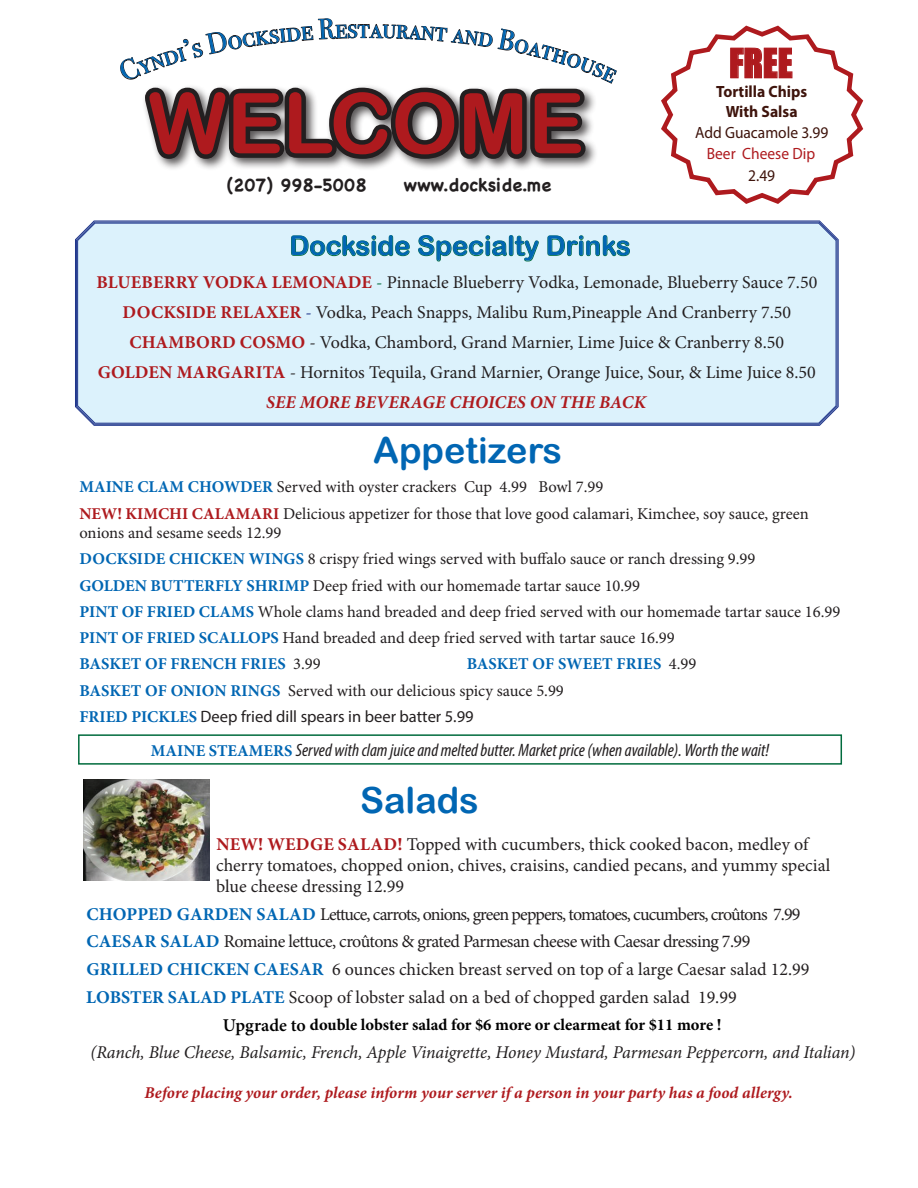
<style>
.page{position:relative;width:918px;height:1188px;background:#fff}
.page>*{position:absolute;margin:0;border:0;box-sizing:border-box;transform-origin:0 0}
.t1{font:84px "Arial Rounded MT Bold";color:#ae1a1e}
.t2{font:37.5px "Impact";color:#ae1a1e;scale:.95 1}
.t3{font:36px "Arial Rounded MT Bold";color:#0166b3}
.t4{font:28.5px "Bodoni Svty Two SCITCTT";color:#0166b3}
.t5{font:27px "Arial Rounded MT Bold";color:#0166b3}
.t6{font:18px/30px "Minion Pro";letter-spacing:-.005em;color:#231f20;text-align:center}
.t7{font:18px/27.8px "Minion Pro";letter-spacing:-.03em;color:#231f20}
.t8{font:italic 18px "Minion Pro";letter-spacing:-.01em;color:#231f20}
.t9{font:italic condensed 18px "Myriad Pro";color:#231f20}
.t10{font:700 18px "Chalkboard";color:#231f20}
.t11{font:16.5px/26.2px "Minion Pro";color:#231f20}
.t12{font:italic 700 16.5px "Minion Pro";letter-spacing:.005em;color:#ae1a1e}
.t13{font:700 16.5px "Minion Pro";letter-spacing:-.005em;color:#000}
.t14{font:16.5px "Myriad Pro";color:#231f20}
.t15{font:700 16.35px/19.6px "Myriad Pro";color:#3e140c;text-align:center;scale:.95 1}
.t16{font:16.35px "Myriad Pro";color:#3e140c;scale:.95 1}
.t17{font:16.35px "Myriad Pro";color:#ae1a1e;scale:.95 1}
.s1{font-weight:700;color:#ae1a1e}
.s2{color:#016b3d}
.s3{color:#1e358b}
.s4{font-weight:700;font-style:italic;color:#ae1a1e}
.s5{font-weight:700;color:#0166b3}
.s6{font-family:"Minion Pro";font-weight:700;color:#0166b3}
.s7{font-family:"Minion Pro";font-weight:700;font-style:normal;font-stretch:normal;font-size:16.5px;color:#0166b3}
.s8{font-weight:600;font-size:18px}
</style>
<div class="page">
<div style="left:76px;top:221px;width:762px;height:204px;background:#dcf2fc"></div>
<div style="left:77px;top:223px;width:759px;height:201px;border:1px solid #1e358b;border-radius:17px"></div>
<div style="left:78px;top:734px;width:764px;height:31px;border:2px solid #016b3d"></div>
<svg style="left:291px;top:235px;width:119px;height:22px;background:#a7d1ce"></svg>
<svg style="left:418px;top:235px;width:121px;height:27px;background:#afd6d5"></svg>
<svg style="left:547px;top:235px;width:83px;height:22px;background:#a8d2cf"></svg>
<svg style="left:661px;top:25px;width:203px;height:179px"></svg>
<img style="left:83px;top:780px;width:127px;height:101px">
<svg style="left:120px;top:18px;width:497px;height:151px"></svg>
<h3 class="t4" style="left:358px;top:11px;width:14px">t</h3>
<h1 class="t1" style="left:148px;top:74px;width:438px">WELCOME</h1>
<p class="t10" style="left:227px;top:175px;width:141px">(207) 998-5008</p>
<p class="t10" style="left:404px;top:175px;width:149px">www.dockside.me</p>
<h3 class="t5" style="left:289px;top:230px;width:343px">Dockside Specialty Drinks</h3>
<h2 class="t2" style="left:729px;top:34px;width:68px">FREE</h2>
<p class="t15" style="left:716px;top:82px;width:97px">Tortilla Chips<br>With Salsa</p>
<p class="t16" style="left:695px;top:123px;width:142px">Add Guacamole 3.99</p>
<p class="t17" style="left:707px;top:144px;width:116px">Beer Cheese Dip</p>
<p class="t16" style="left:748px;top:165px;width:30px">2.49</p>
<p class="t6" style="left:96px;top:267px;width:723px"><span class="s1">BLUEBERRY VODKA LEMONADE</span> <span class="s2">-</span> Pinnacle Blueberry Vodka, Lemonade, Blueberry Sauce 7.50<br><span class="s1">DOCKSIDE RELAXER</span> <span class="s3">-</span> Vodka, Peach Snapps, Malibu Rum,Pineapple And Cranberry 7.50<br><span class="s1">CHAMBORD COSMO</span> - Vodka, Chambord, Grand Marnier, Lime Juice &amp; Cranberry 8.50<br><span class="s1">GOLDEN MARGARITA</span> - Hornitos Tequila, Grand Marnier, Orange Juice, Sour, &amp; Lime Juice 8.50<br><span class="s4">SEE MORE BEVERAGE CHOICES ON THE BACK</span></p>
<h3 class="t3" style="left:373px;top:429px;width:190px">Appetizers</h3>
<p class="t11" style="left:79px;top:474px;width:731px"><span class="s5">MAINE CLAM CHOWDER</span> Served with oyster crackers Cup 4.99 Bowl 7.99<br><span class="s1">NEW! KIMCHI CALAMARI</span> Delicious appetizer for those that love good calamari, Kimchee, soy sauce, green</p>
<p class="t11" style="left:79px;top:520px;width:762px">onions and sesame seeds 12.99<br><span class="s5">DOCKSIDE CHICKEN WINGS</span> 8 crispy fried wings served with buffalo sauce or ranch dressing 9.99<br><span class="s5">GOLDEN BUTTERFLY SHRIMP</span> Deep fried with our homemade tartar sauce 10.99<br><span class="s5">PINT OF FRIED CLAMS</span> Whole clams hand breaded and deep fried served with our homemade tartar sauce 16.99<br><span class="s5">PINT OF FRIED SCALLOPS</span> Hand breaded and deep fried served with tartar sauce 16.99<br><span class="s5">BASKET OF FRENCH FRIES</span> 3.99</p>
<p class="t11" style="left:80px;top:651px;width:618px;text-indent:387px"><span class="s5">BASKET OF SWEET FRIES</span> 4.99<br><span class="s5">BASKET OF ONION RINGS</span> Served with our delicious spicy sauce 5.99</p>
<p class="t14" style="left:79px;top:706px;width:396px"><span class="s6">FRIED PICKLES</span> Deep fried dill spears in beer batter 5.99</p>
<p class="t9" style="left:151px;top:739px;width:620px"><span class="s7">MAINE STEAMERS</span> Served with clam juice and melted butter. Market price (when available). Worth the wait!</p>
<h3 class="t3" style="left:360px;top:779px;width:120px">Salads</h3>
<p class="t6" style="left:216px;top:834px;width:616px;line-height:21px;text-align:left"><span class="s1">NEW! WEDGE SALAD!</span> Topped with cucumbers, thick cooked bacon, medley of cherry tomatoes, chopped onion, chives, craisins, candied pecans, and yummy special blue cheese dressing 12.99</p>
<p class="t7" style="left:86px;top:900px;width:725px"><span class="s5">CHOPPED GARDEN SALAD</span> Lettuce, carrots, onions, green peppers, tomatoes, cucumbers, croûtons 7.99<br><span class="s5">CAESAR SALAD</span> Romaine lettuce, croûtons &amp; grated Parmesan cheese with Caesar dressing 7.99<br><span class="s5">GRILLED CHICKEN CAESAR</span> 6 ounces chicken breast served on top of a large Caesar salad 12.99<br><span class="s5">LOBSTER SALAD PLATE</span> Scoop of lobster salad on a bed of chopped garden salad 19.99</p>
<p class="t13" style="left:223px;top:1014px;width:500px"><span class="s8">Upgrade to</span> double lobster salad for $6 more or clearmeat for $11 more !</p>
<p class="t8" style="left:90px;top:1040px;width:767px">(Ranch, Blue Cheese, Balsamic, French, Apple Vinaigrette, Honey Mustard, Parmesan Peppercorn, and Italian)</p>
<p class="t12" style="left:145px;top:1081px;width:650px">Before placing your order, please inform your server if a person in your party has a food allergy.</p>
</div>
